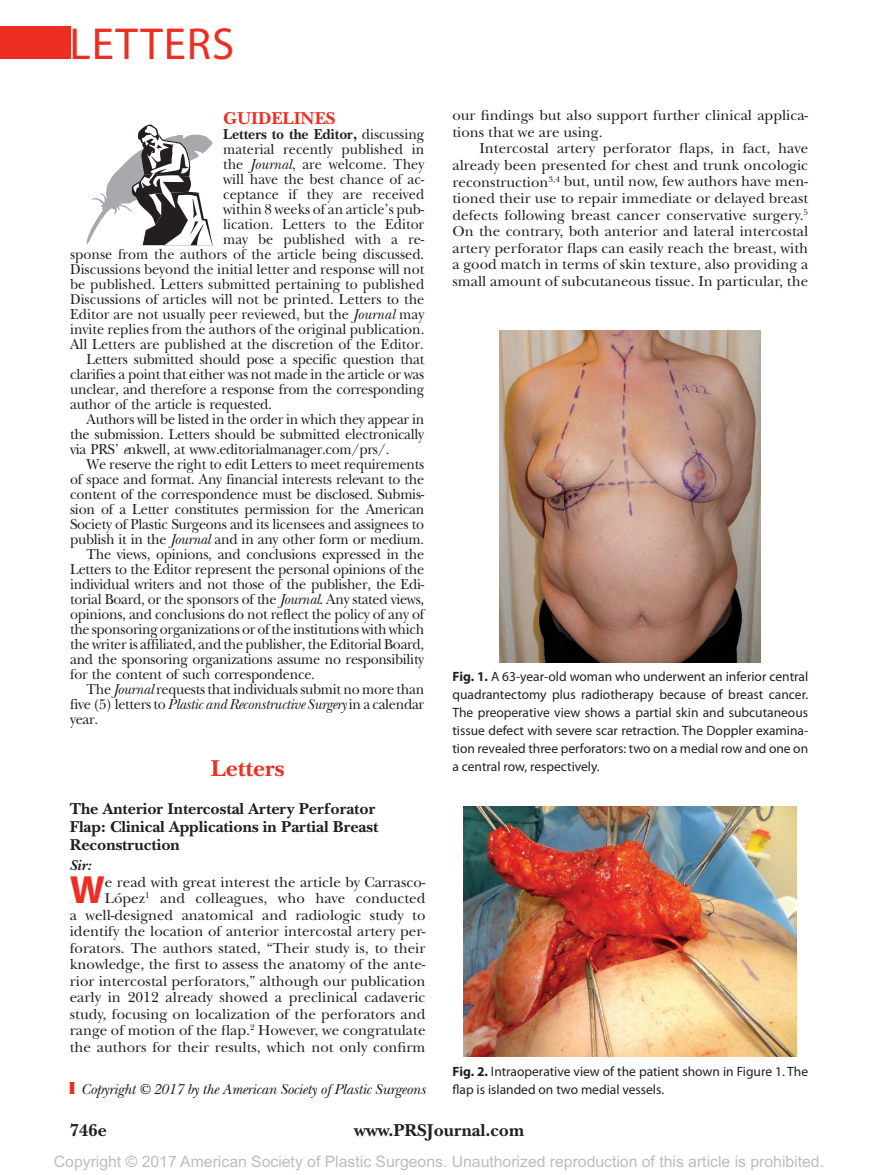
<style>
.page{position:relative;width:878px;height:1175px;background:#fff}
.page>*{position:absolute;margin:0;border:0;box-sizing:border-box;transform-origin:0 0}
.t1{font:45px "Myriad Pro";letter-spacing:.02em;color:#ee2e22}
.t2{font:700 39.45px "Myriad Pro";color:#ee2e22}
.t3{font:700 24px "New Baskerville";color:#ee2e22}
.t4{font:700 18px "New Baskerville";color:#231f20}
.t5{font:700 18px "New Baskerville";color:#ee2e22}
.t6{font:700 16.5px/18px "New Baskerville";color:#231f20}
.t7{font:15.75px "Arial MT Std";color:#bcbdc0}
.t8{font:15px "New Baskerville";letter-spacing:-.02em;color:#231f20;scale:.95 1}
.t9{font:15px/16.5px "New Baskerville";color:#231f20;text-align:right}
.t10{font:15px "New Baskerville";color:#231f20;scale:.95 1}
.t11{font:italic 15px "New Baskerville";letter-spacing:-.015em;color:#231f20;scale:.95 1}
.t12{font:italic 15px "New Baskerville";letter-spacing:-.015em;color:#231f20}
.t13{font:700 15px "New Baskerville";color:#231f20;scale:.95 1}
.t14{font:italic 700 15px "New Baskerville";color:#231f20}
.t15{font:13.5px/18px "Myriad Pro";color:#231f20;text-align:justify}
.s1{font-weight:400}
.s2{font-style:italic}
.s3{font-style:normal}
.s4{font-weight:700}
</style>
<div class="page">
<div style="left:0;top:26px;width:70px;height:33px;background:#ee2e22"></div>
<hr style="left:70px;top:1082px;width:4px;height:12px;background:#ee2e22">
<img style="left:500px;top:330px;width:260px;height:332px">
<img style="left:464px;top:806px;width:333px;height:250px">
<svg style="left:87px;top:124px;width:126px;height:121px"></svg>
<h1 class="t1" style="left:70px;top:16px;width:166px">LETTERS</h1>
<p class="t5" style="left:223px;top:107px;width:114px">GUIDELINES</p>
<p class="t13" style="left:223px;top:125px;width:213px">Letters to the Editor, <span class="s1">discussing</span></p>
<p class="t10" style="left:223px;top:140px;width:213px">material recently published in</p>
<p class="t10" style="left:223px;top:155px;width:213px">the <span class="s2">Journal</span>, are welcome. They</p>
<p class="t10" style="left:223px;top:170px;width:213px">will have the best chance of ac-</p>
<p class="t10" style="left:223px;top:185px;width:213px">ceptance if they are received</p>
<p class="t10" style="left:223px;top:200px;width:213px">within 8 weeks of an article’s pub-</p>
<p class="t10" style="left:223px;top:215px;width:213px">lication. Letters to the Editor</p>
<p class="t10" style="left:223px;top:230px;width:213px">may be published with a re-</p>
<p class="t10" style="left:70px;top:245px;width:374px">sponse from the authors of the article being discussed.</p>
<p class="t10" style="left:70px;top:260px;width:374px">Discussions beyond the initial letter and response will not</p>
<p class="t10" style="left:70px;top:275px;width:374px">be published. Letters submitted pertaining to published</p>
<p class="t10" style="left:70px;top:290px;width:374px">Discussions of articles will not be printed. Letters to the</p>
<p class="t10" style="left:70px;top:305px;width:374px">Editor are not usually peer reviewed, but the <span class="s2">Journal</span> may</p>
<p class="t10" style="left:70px;top:320px;width:374px">invite replies from the authors of the original publication.</p>
<p class="t10" style="left:70px;top:335px;width:374px">All Letters are published at the discretion of the Editor.</p>
<p class="t8" style="left:87px;top:350px;width:357px">Letters submitted should pose a specific question that</p>
<p class="t8" style="left:70px;top:365px;width:374px">clarifies a point that either was not made in the article or was</p>
<p class="t8" style="left:70px;top:380px;width:374px">unclear, and therefore a response from the corresponding</p>
<p class="t8" style="left:70px;top:395px;width:214px">author of the article is requested.</p>
<p class="t8" style="left:87px;top:410px;width:357px">Authors will be listed in the order in which they appear in</p>
<p class="t8" style="left:70px;top:425px;width:374px">the submission. Letters should be submitted electronically</p>
<p class="t8" style="left:70px;top:440px;width:337px">via PRS’ <span class="s2">e</span>nkwell, at www.editorialmanager.com/prs/.</p>
<p class="t8" style="left:87px;top:455px;width:357px">We reserve the right to edit Letters to meet requirements</p>
<p class="t8" style="left:70px;top:470px;width:374px">of space and format. Any financial interests relevant to the</p>
<p class="t8" style="left:70px;top:485px;width:374px">content of the correspondence must be disclosed. Submis-</p>
<p class="t8" style="left:70px;top:500px;width:374px">sion of a Letter constitutes permission for the American</p>
<p class="t8" style="left:70px;top:515px;width:374px">Society of Plastic Surgeons and its licensees and assignees to</p>
<p class="t8" style="left:70px;top:530px;width:374px">publish it in the <span class="s2">Journal</span> and in any other form or medium.</p>
<p class="t8" style="left:87px;top:545px;width:357px">The views, opinions, and conclusions expressed in the</p>
<p class="t8" style="left:70px;top:560px;width:374px">Letters to the Editor represent the personal opinions of the</p>
<p class="t8" style="left:70px;top:575px;width:374px">individual writers and not those of the publisher, the Edi-</p>
<p class="t8" style="left:70px;top:590px;width:374px">torial Board, or the sponsors of the <span class="s2">Journal</span>. Any stated views,</p>
<p class="t8" style="left:70px;top:605px;width:374px">opinions, and conclusions do not reflect the policy of any of</p>
<p class="t8" style="left:70px;top:620px;width:374px">the sponsoring organizations or of the institutions with which</p>
<p class="t8" style="left:70px;top:635px;width:374px">the writer is affiliated, and the publisher, the Editorial Board,</p>
<p class="t8" style="left:70px;top:650px;width:374px">and the sponsoring organizations assume no responsibility</p>
<p class="t8" style="left:70px;top:665px;width:259px">for the content of such correspondence.</p>
<p class="t8" style="left:87px;top:680px;width:357px">The <span class="s2">Journal</span> requests that individuals submit no more than</p>
<p class="t11" style="left:70px;top:695px;width:374px"><span class="s3">five (5) letters to</span> Plastic and Reconstructive Surgery <span class="s3">in a calendar</span></p>
<p class="t10" style="left:70px;top:710px;width:31px">year.</p>
<h3 class="t3" style="left:211px;top:754px;width:75px">Letters</h3>
<p class="t6" style="left:70px;top:799px;width:310px">The Anterior Intercostal Artery Perforator<br>Flap: Clinical Applications in Partial Breast<br>Reconstruction</p>
<p class="t14" style="left:70px;top:856px;width:23px">Sir:</p>
<h2 class="t2" style="left:70px;top:864px;width:37px">W</h2>
<p class="t9" style="left:70px;top:873px;width:357px">e read with great interest the article by Carrasco-López<sup>1</sup> and colleagues, who have conducted<br>a well-designed anatomical and radiologic study to identify the location of anterior intercostal artery per&shy;forators. The authors stated, “Their study is, to their knowledge, the first to assess the anatomy of the ante&shy;rior intercostal perforators,” although our publication early in 2012 already showed a preclinical cadaveric study, focusing on localization of the perforators and range of motion of the flap.<sup>2</sup> However, we congratulate the authors for their results, which not only confirm</p>
<p class="t12" style="left:81px;top:1080px;width:346px">Copyright © 2017 by the American Society of Plastic Surgeons</p>
<p class="t9" style="left:452px;top:107px;width:357px;text-align:left">our findings but also support further clinical applica&shy;tions that we are using.</p>
<p class="t9" style="left:452px;top:140px;width:357px;text-align:justify;text-indent:27px">Intercostal artery perforator flaps, in fact, have already been presented for chest and trunk oncologic reconstruction<sup>3,4</sup> but, until now, few authors have men&shy;tioned their use to repair immediate or delayed breast defects following breast cancer conservative surgery.<sup>5<br></sup>On the contrary, both anterior and lateral intercostal artery perforator flaps can easily reach the breast, with a good match in terms of skin texture, also providing a small amount of subcutaneous tissue. In particular, the</p>
<p class="t15" style="left:452px;top:667px;width:357px"><span class="s4">Fig. 1.</span> A 63-year-old woman who underwent an inferior central quadrantectomy plus radiotherapy because of breast cancer.<br>The preoperative view shows a partial skin and subcutaneous tissue defect with severe scar retraction. The Doppler examina&shy;tion revealed three perforators: two on a medial row and one on a central row, respectively.</p>
<p class="t15" style="left:452px;top:1062px;width:357px"><span class="s4">Fig. 2.</span> Intraoperative view of the patient shown in Figure 1. The flap is islanded on two medial vessels.</p>
<p class="t4" style="left:70px;top:1119px;width:39px">746e</p>
<p class="t4" style="left:354px;top:1119px;width:171px">www.PRSJournal.com</p>
<p class="t7" style="left:54px;top:1152px;width:771px">Copyright © 2017 American Society of Plastic Surgeons. Unauthorized reproduction of this article is prohibited.</p>
</div>
